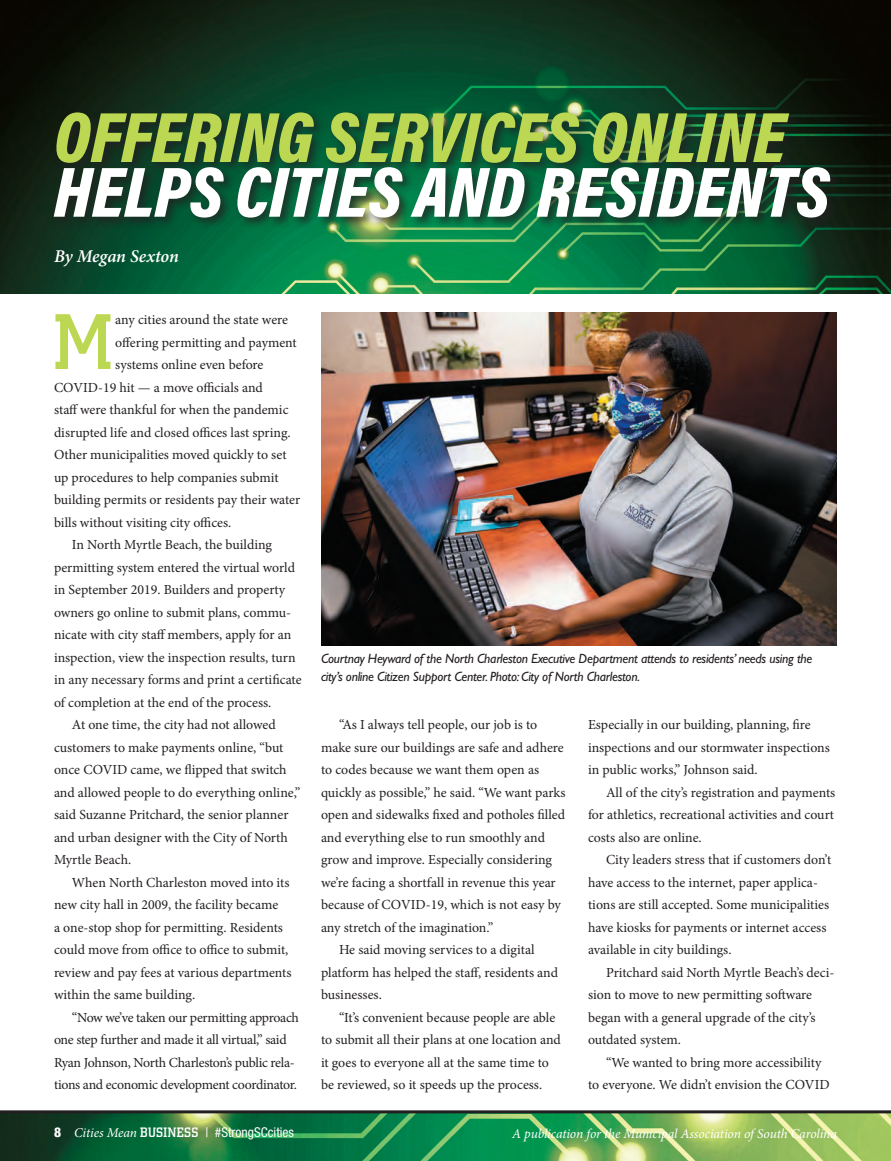
<style>
.page{position:relative;width:891px;height:1161px;background:#fff}
.page>*{position:absolute;margin:0;border:0;box-sizing:border-box;transform-origin:0 0}
.t1{font:500 77.55px "City";color:#bcd752}
.t2{font:italic 900 72px "Acumin Pro Cond";color:#fff}
.t3{font:italic 900 72px "Acumin Pro Cond";color:#bcd752}
.t4{font:italic 600 18px "Minion Pro";letter-spacing:-.005em;color:#fff}
.t5{font:13.8px/22.5px "Minion Pro";letter-spacing:-.005em;color:#231f20}
.t6{font:13.8px "Minion Pro";letter-spacing:-.025em;color:#231f20}
.t7{font:italic 13.5px/18px "Gill Sans Std";letter-spacing:-.02em;color:#231f20}
.t8{font:italic 13.5px "Minion Pro";letter-spacing:-.01em;color:#fff}
.t9{font:condensed 13.5px "Helvetica Neue LT Std";color:#fff}
.s1{font-weight:800}
.s2{font-family:"Minion Pro";font-style:italic;font-stretch:normal}
.s3{font-family:"City";font-weight:500;font-stretch:normal}
</style>
<div class="page">
<img style="left:0;top:1113px;width:891px;height:48px">
<hr style="left:0;top:1110px;width:891px;height:3px;background:#231f20">
<img style="left:0;top:0;width:891px;height:294px">
<div style="left:51px;top:109px;width:792px;height:121px;background:#231f20;opacity:.75"></div>
<img style="left:321px;top:312px;width:516px;height:333px">
<h2 class="t3" style="left:54px;top:90px;width:733px">OFFERING SERVICES ONLINE</h2>
<h2 class="t2" style="left:54px;top:145px;width:777px">HELPS CITIES AND RESIDENTS</h2>
<h3 class="t4" style="left:54px;top:243px;width:127px">By Megan Sexton</h3>
<h1 class="t1" style="left:54px;top:299px;width:60px">M</h1>
<p class="t5" style="left:115px;top:308px;width:174px">any cities around the state were</p>
<p class="t5" style="left:115px;top:331px;width:183px">offering permitting and payment</p>
<p class="t5" style="left:115px;top:353px;width:150px">systems online even before</p>
<p class="t5" style="left:54px;top:376px;width:210px">COVID-19 hit — a move officials and</p>
<p class="t5" style="left:54px;top:398px;width:236px">staff were thankful for when the pandemic</p>
<p class="t5" style="left:54px;top:421px;width:238px">disrupted life and closed offices last spring.</p>
<p class="t5" style="left:54px;top:443px;width:234px">Other municipalities moved quickly to set</p>
<p class="t5" style="left:54px;top:466px;width:226px">up procedures to help companies submit</p>
<p class="t5" style="left:54px;top:488px;width:248px">building permits or residents pay their water</p>
<p class="t5" style="left:54px;top:511px;width:179px">bills without visiting city offices.</p>
<p class="t5" style="left:72px;top:533px;width:202px">In North Myrtle Beach, the building</p>
<p class="t5" style="left:54px;top:556px;width:243px">permitting system entered the virtual world</p>
<p class="t5" style="left:54px;top:578px;width:233px">in September 2019. Builders and property</p>
<p class="t5" style="left:54px;top:601px;width:239px">owners go online to submit plans, commu-</p>
<p class="t5" style="left:54px;top:623px;width:239px">nicate with city staff members, apply for an</p>
<p class="t5" style="left:54px;top:646px;width:243px">inspection, view the inspection results, turn</p>
<p class="t5" style="left:54px;top:668px;width:249px">in any necessary forms and print a certificate</p>
<p class="t5" style="left:54px;top:691px;width:219px">of completion at the end of the process.</p>
<p class="t5" style="left:72px;top:714px;width:205px">At one time, the city had not allowed</p>
<p class="t5" style="left:54px;top:736px;width:231px">customers to make payments online, “but</p>
<p class="t5" style="left:54px;top:759px;width:234px">once COVID came, we flipped that switch</p>
<p class="t5" style="left:54px;top:781px;width:248px">and allowed people to do everything online,”</p>
<p class="t5" style="left:54px;top:804px;width:236px">said Suzanne Pritchard, the senior planner</p>
<p class="t5" style="left:54px;top:826px;width:235px">and urban designer with the City of North</p>
<p class="t5" style="left:54px;top:849px;width:79px">Myrtle Beach.</p>
<p class="t5" style="left:72px;top:871px;width:219px">When North Charleston moved into its</p>
<p class="t5" style="left:54px;top:894px;width:226px">new city hall in 2009, the facility became</p>
<p class="t5" style="left:54px;top:916px;width:231px">a one-stop shop for permitting. Residents</p>
<p class="t5" style="left:54px;top:939px;width:236px">could move from office to office to submit,</p>
<p class="t5" style="left:54px;top:961px;width:239px">review and pay fees at various departments</p>
<p class="t5" style="left:54px;top:984px;width:143px">within the same building.</p>
<p class="t6" style="left:72px;top:1008px;width:229px">“Now we’ve taken our permitting approach</p>
<p class="t5" style="left:54px;top:1029px;width:234px">one step further and made it all virtual,” said</p>
<p class="t6" style="left:54px;top:1053px;width:242px">Ryan Johnson, North Charleston’s public rela-</p>
<p class="t6" style="left:54px;top:1076px;width:245px">tions and economic development coordinator.</p>
<p class="t7" style="left:321px;top:650px;width:493px">Courtnay Heyward of the North Charleston Executive Department attends to residents’ needs using the city’s online Citizen Support Center. Photo: City of North Charleston.</p>
<p class="t5" style="left:339px;top:714px;width:200px">“As I always tell people, our job is to</p>
<p class="t5" style="left:321px;top:736px;width:244px">make sure our buildings are safe and adhere</p>
<p class="t5" style="left:321px;top:759px;width:220px">to codes because we want them open as</p>
<p class="t5" style="left:321px;top:781px;width:246px">quickly as possible,” he said. “We want parks</p>
<p class="t5" style="left:321px;top:804px;width:246px">open and sidewalks fixed and potholes filled</p>
<p class="t5" style="left:321px;top:826px;width:226px">and everything else to run smoothly and</p>
<p class="t5" style="left:321px;top:849px;width:233px">grow and improve. Especially considering</p>
<p class="t5" style="left:321px;top:871px;width:236px">we’re facing a shortfall in revenue this year</p>
<p class="t5" style="left:321px;top:894px;width:241px">because of COVID-19, which is not easy by</p>
<p class="t5" style="left:321px;top:916px;width:174px">any stretch of the imagination.”</p>
<p class="t5" style="left:339px;top:939px;width:197px">He said moving services to a digital</p>
<p class="t5" style="left:321px;top:961px;width:239px">platform has helped the staff, residents and</p>
<p class="t5" style="left:321px;top:984px;width:62px">businesses.</p>
<p class="t5" style="left:339px;top:1006px;width:218px">“It’s convenient because people are able</p>
<p class="t5" style="left:321px;top:1029px;width:241px">to submit all their plans at one location and</p>
<p class="t5" style="left:321px;top:1051px;width:229px">it goes to everyone all at the same time to</p>
<p class="t5" style="left:321px;top:1074px;width:223px">be reviewed, so it speeds up the process.</p>
<p class="t5" style="left:588px;top:714px;width:243px">Especially in our building, planning, fire inspections and our stormwater inspections in public works,” Johnson said.</p>
<p class="t5" style="left:588px;top:781px;width:249px;text-align:justify;text-indent:18px">All of the city’s registration and payments for athletics, recreational activities and court costs also are online.</p>
<p class="t5" style="left:588px;top:849px;width:245px;text-indent:18px">City leaders stress that if customers don’t have access to the internet, paper applica&shy;tions are still accepted. Some municipalities have kiosks for payments or internet access available in city buildings.</p>
<p class="t5" style="left:588px;top:961px;width:248px;text-indent:18px">Pritchard said North Myrtle Beach’s deci&shy;sion to move to new permitting software began with a general upgrade of the city’s outdated system.</p>
<p class="t5" style="left:588px;top:1051px;width:243px;text-indent:18px">“We wanted to bring more accessibility to everyone. We didn’t envision the COVID</p>
<p class="t9" style="left:54px;top:1124px;width:242px"><span class="s1">8</span> <span class="s2">Cities Mean</span> <span class="s3">BUSINESS</span> | #StrongSCcities</p>
<p class="t8" style="left:512px;top:1125px;width:326px">A publication for the Municipal Association of South Carolina</p>
</div>
